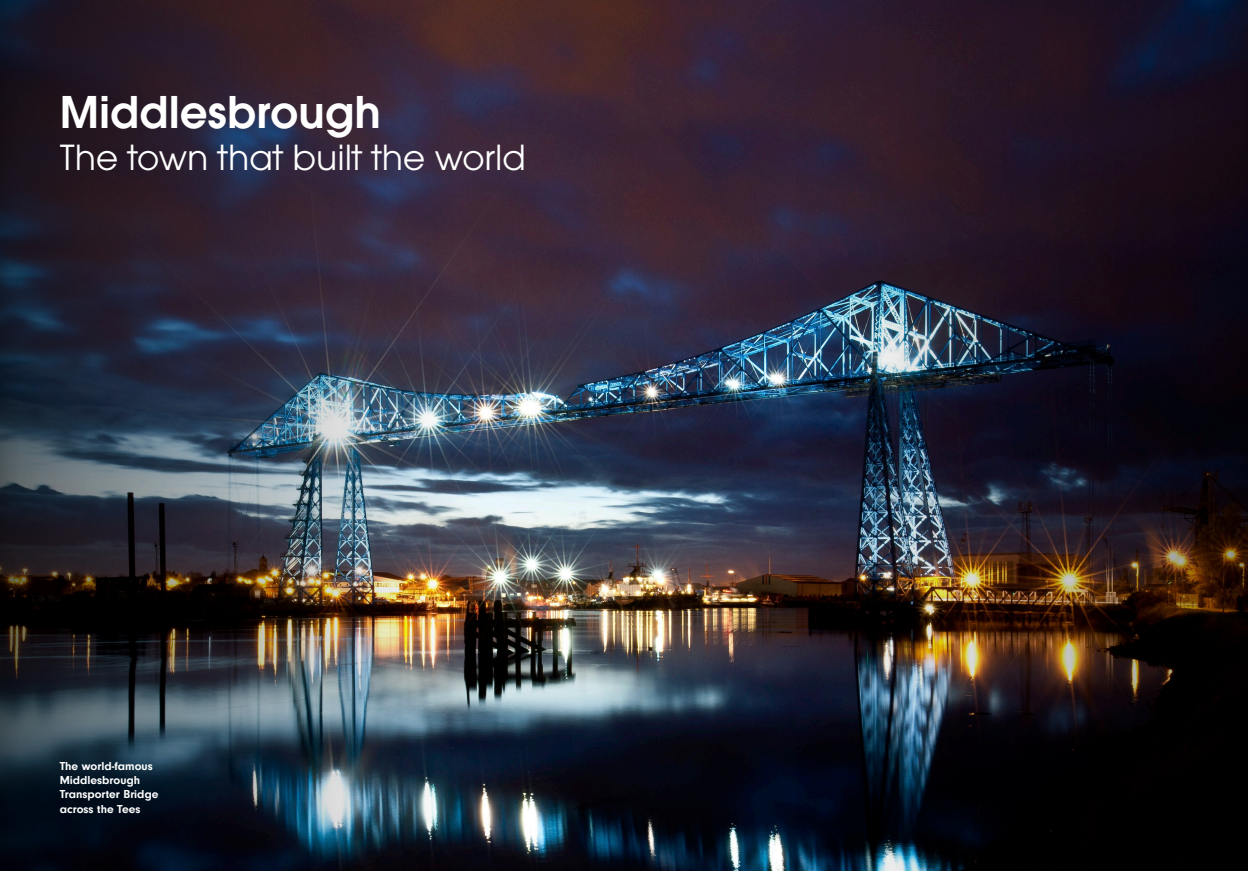
<style>
.page{position:relative;width:1248px;height:871px;background:#fff}
.page>*{position:absolute;margin:0;border:0;box-sizing:border-box;transform-origin:0 0}
.t1{font:600 48px "Avant Garde Gothic Itc T";color:#fff}
.t2{font:38px "Avant Garde Gothic Itc T";color:#fff}
.t3{font:700 12px/14.4px "Neuzeit Gro";color:#fff}
</style>
<div class="page">
<img style="left:454px;top:0;width:340px;height:870px">
<img style="left:0;top:0;width:454px;height:870px">
<img style="left:794px;top:0;width:453px;height:870px">
<h1 class="t1" style="left:60px;top:84px;width:323px">Middlesbrough</h1>
<h2 class="t2" style="left:60px;top:135px;width:468px">The town that built the world</h2>
<p class="t3" style="left:60px;top:758px;width:100px">The world-famous<br>Middlesbrough<br>Transporter Bridge across the Tees</p>
</div>
